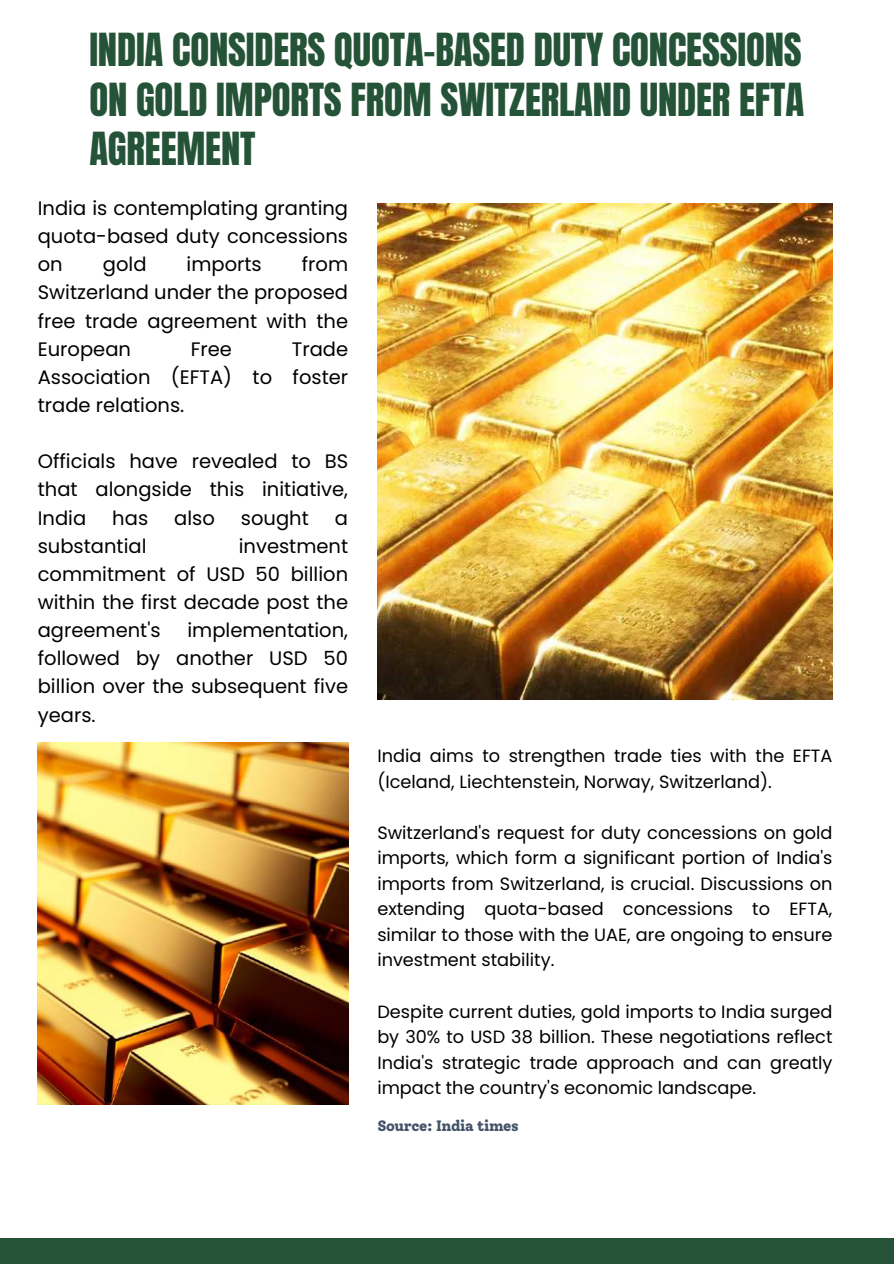
<style>
.page{position:relative;width:894px;height:1264px;background:#fff}
.page>*{position:absolute;margin:0;border:0;box-sizing:border-box;transform-origin:0 0}
.t1{font:38.7px/49.5px "Anton";letter-spacing:-.005em;color:#255338;text-align:justify}
.t2{font:19.5px/28.2px "Poppins";color:#000;text-align:justify}
.t3{font:17.7px/25.5px "Poppins";color:#000;text-align:justify}
.t4{font:800 15px "Solway";letter-spacing:-.025em;color:#455369}
</style>
<div class="page">
<img style="left:377px;top:203px;width:455px;height:496px">
<img style="left:38px;top:742px;width:310px;height:362px">
<div style="left:0;top:1238px;width:893px;height:25px;background:#255338"></div>
<h1 class="t1" style="left:89px;top:26px;width:716px">INDIA CONSIDERS QUOTA-BASED DUTY CONCESSIONS ON GOLD IMPORTS FROM SWITZERLAND UNDER EFTA AGREEMENT</h1>
<p class="t2" style="left:38px;top:194px;width:312px">India is contemplating granting quota-based duty concessions on</p>
<p class="t2" style="left:38px;top:250px;width:312px;text-indent:264px">from Switzerland under the proposed free trade agreement with the European</p>
<p class="t2" style="left:103px;top:250px;width:45px">gold</p>
<p class="t2" style="left:186px;top:250px;width:77px">imports</p>
<p class="t2" style="left:38px;top:335px;width:312px;text-indent:254px">Trade Association (EFTA) to foster trade relations.</p>
<p class="t2" style="left:191px;top:335px;width:43px">Free</p>
<p class="t2" style="left:38px;top:447px;width:312px">Officials have revealed to BS that alongside this initiative, India</p>
<p class="t2" style="left:112px;top:503px;width:37px">has</p>
<p class="t2" style="left:174px;top:503px;width:42px">also</p>
<p class="t2" style="left:241px;top:503px;width:69px">sought</p>
<p class="t2" style="left:335px;top:503px;width:15px">a</p>
<p class="t2" style="left:38px;top:532px;width:110px">substantial</p>
<p class="t2" style="left:38px;top:532px;width:312px;text-indent:201px">investment commitment of USD 50 billion within the first decade post the agreement's</p>
<p class="t2" style="left:38px;top:616px;width:312px;text-indent:150px">implementation, followed by another USD 50 billion over the subsequent five years.</p>
<p class="t3" style="left:377px;top:743px;width:456px">India aims to strengthen trade ties with the EFTA (Iceland, Liechtenstein, Norway, Switzerland).</p>
<p class="t3" style="left:377px;top:819px;width:456px">Switzerland's request for duty concessions on gold imports, which form a significant portion of India's imports from Switzerland, is crucial. Discussions on extending quota-based concessions to EFTA, similar to those with the UAE, are ongoing to ensure investment stability.</p>
<p class="t3" style="left:377px;top:998px;width:456px">Despite current duties, gold imports to India surged by 30% to USD 38 billion. These negotiations reflect India's strategic trade approach and can greatly impact the country's economic landscape.</p>
<p class="t4" style="left:377px;top:1116px;width:143px">Source: India times</p>
</div>
